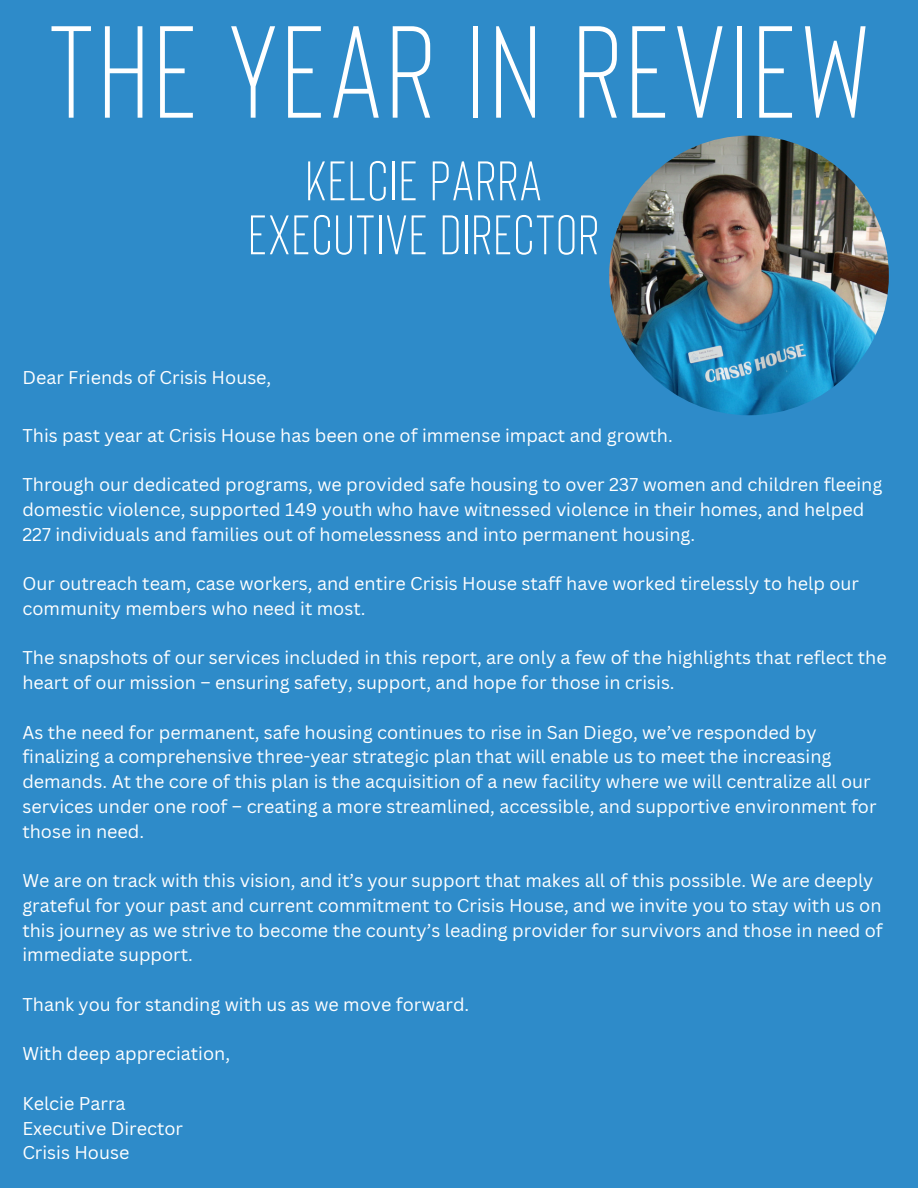
<style>
.page{position:relative;width:918px;height:1188px;background:#2e8bc9}
.page>*{position:absolute;margin:0;border:0;box-sizing:border-box;transform-origin:0 0}
.t1{font:130.65px "Bison";letter-spacing:.05em;color:#fff}
.t2{font:55.5px/54px "Bison";letter-spacing:.045em;color:#fff;text-align:center}
.t3{font:18px/24.8px "Canva Sans";color:#fff}
</style>
<div class="page">
<img style="left:609px;top:136px;width:280px;height:279px;border-radius:50%">
<p class="t1" style="left:50px;top:-13px;width:820px">THE YEAR IN REVIEW</p>
<p class="t2" style="left:249px;top:151px;width:351px">KELCIE PARRA<br>EXECUTIVE DIRECTOR</p>
<p class="t3" style="left:22px;top:365px;width:251px">Dear Friends of Crisis House,</p>
<h2 class="t3" style="left:22px;top:422px;width:652px">This past year at Crisis House has been one of immense impact and growth.</h2>
<p class="t3" style="left:22px;top:472px;width:862px">Through our dedicated programs, we provided safe housing to over 237 women and children fleeing domestic violence, supported 149 youth who have witnessed violence in their homes, and helped<br>227 individuals and families out of homelessness and into permanent housing.</p>
<p class="t3" style="left:22px;top:571px;width:838px">Our outreach team, case workers, and entire Crisis House staff have worked tirelessly to help our community members who need it most.</p>
<p class="t3" style="left:22px;top:645px;width:866px">The snapshots of our services included in this report, are only a few of the highlights that reflect the heart of our mission – ensuring safety, support, and hope for those in crisis.</p>
<p class="t3" style="left:22px;top:719px;width:856px">As the need for permanent, safe housing continues to rise in San Diego, we’ve responded by finalizing a comprehensive three-year strategic plan that will enable us to meet the increasing demands. At the core of this plan is the acquisition of a new facility where we will centralize all our services under one roof – creating a more streamlined, accessible, and supportive environment for those in need.</p>
<p class="t3" style="left:22px;top:868px;width:862px">We are on track with this vision, and it’s your support that makes all of this possible. We are deeply grateful for your past and current commitment to Crisis House, and we invite you to stay with us on this journey as we strive to become the county’s leading provider for survivors and those in need of immediate support.</p>
<p class="t3" style="left:22px;top:992px;width:448px">Thank you for standing with us as we move forward.</p>
<p class="t3" style="left:22px;top:1041px;width:209px">With deep appreciation,</p>
<p class="t3" style="left:22px;top:1091px;width:105px">Kelcie Parra</p>
<p class="t3" style="left:22px;top:1115px;width:162px">Executive Director</p>
<p class="t3" style="left:22px;top:1140px;width:109px">Crisis House</p>
</div>
